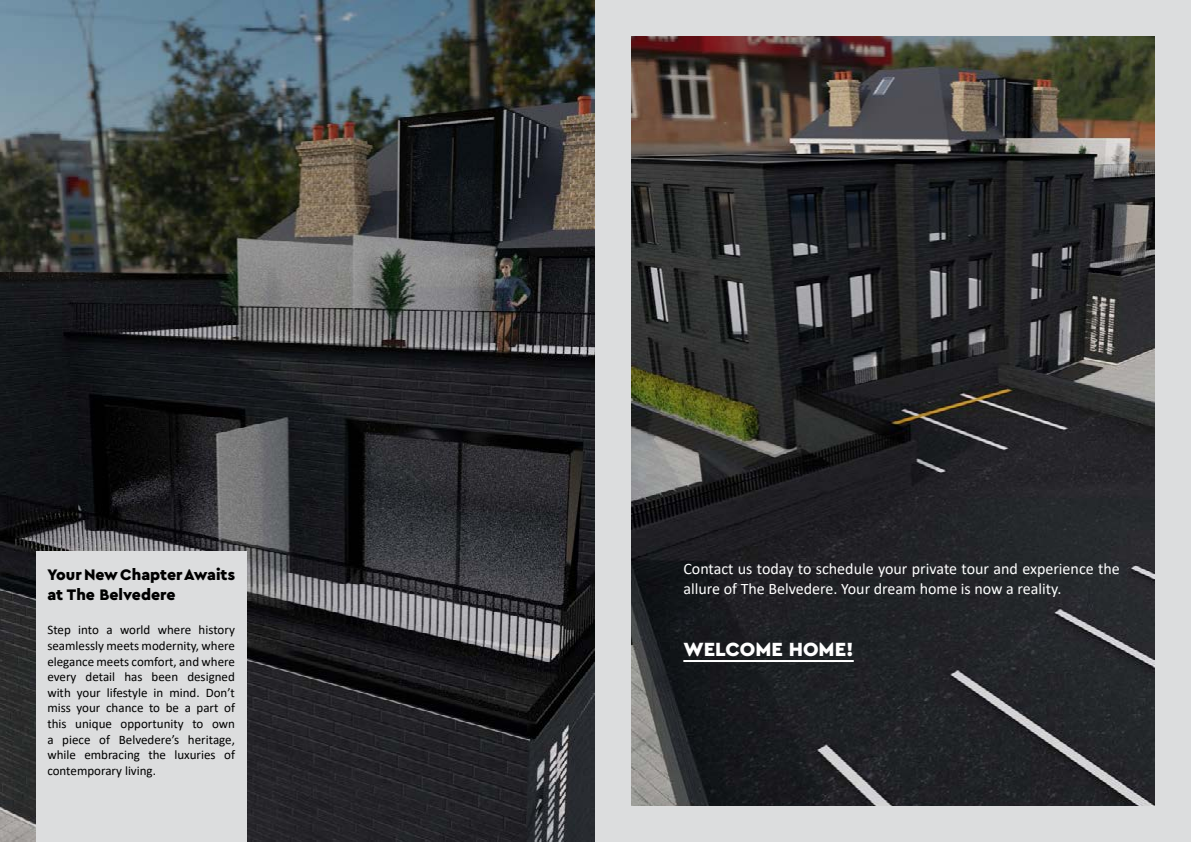
<style>
.page{position:relative;width:1191px;height:842px;background:#fff}
.page>*{position:absolute;margin:0;border:0;box-sizing:border-box;transform-origin:0 0}
.t1{font:900 20px "Cera Pro";color:#fff}
.t2{font:16px/19.2px "Calibri";color:#fff}
.t3{font:900 16px/19.2px "Cera Pro";color:#000}
.t4{font:13px/15.6px "Calibri";color:#000;text-align:justify}
</style>
<div class="page">
<img style="left:0;top:0;width:595px;height:842px">
<div style="left:36px;top:552px;width:210px;height:290px;background:#dcddde"></div>
<div style="left:595px;top:0;width:596px;height:842px;background:#dcddde"></div>
<img style="left:631px;top:36px;width:524px;height:770px">
<hr style="left:683px;top:660px;width:170px;height:2px;background:#fff">
<p class="t3" style="left:47px;top:565px;width:189px">Your New Chapter Awaits at The Belvedere</p>
<p class="t4" style="left:47px;top:622px;width:189px">Step into a world where history seamlessly meets modernity, where elegance meets comfort, and where every detail has been designed with your lifestyle in mind. Don’t miss your chance to be a part of this unique opportunity to own a piece of Belvedere’s heritage, while embracing the luxuries of contemporary living.</p>
<p class="t2" style="left:683px;top:559px;width:438px">Contact us today to schedule your private tour and experience the allure of The Belvedere. Your dream home is now a reality.</p>
<h1 class="t1" style="left:683px;top:636px;width:172px">WELCOME HOME!</h1>
</div>
